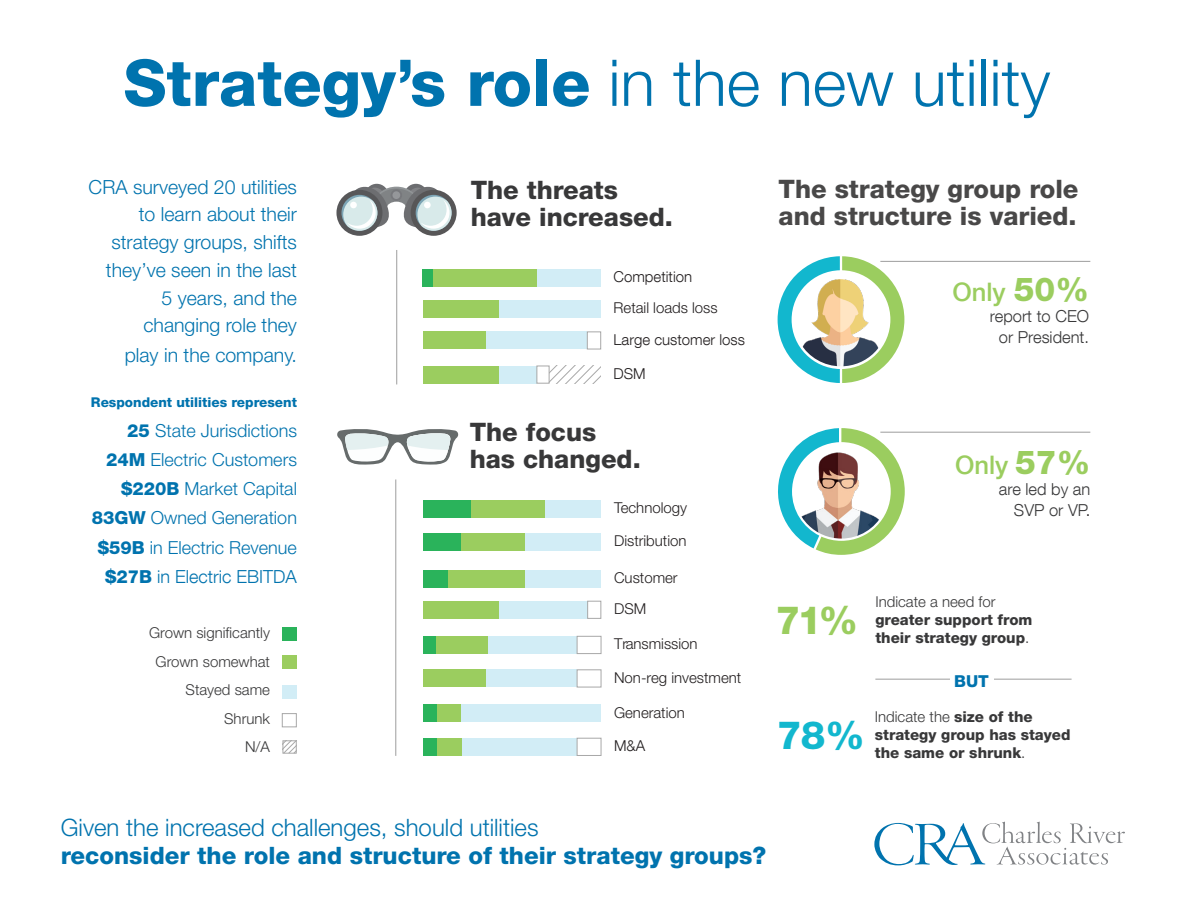
<style>
.page{position:relative;width:1188px;height:918px;background:#fff}
.page>*{position:absolute;margin:0;border:0;box-sizing:border-box;transform-origin:0 0}
.t1{font:300 64.5px "Helvetica Neue LT Std";color:#0073ae}
.t2{font:800 39px "Helvetica Neue LT Std";color:#9bcd5f}
.t3{font:800 39px "Helvetica Neue LT Std";color:#12b7ce}
.t4{font:800 25.5px/27px "Helvetica Neue LT Std";color:#383839}
.t5{font:800 25.5px/27px "Helvetica Neue LT Std";color:#494848}
.t6{font:500 25.5px "Helvetica Neue LT Com";color:#9bcd5f}
.t7{font:800 24px "Helvetica Neue LT Std";color:#0073ae}
.t8{font:300 24px "Helvetica Neue LT Std";color:#0073ae}
.t9{font:300 19.5px/28px "Helvetica Neue LT Std";color:#0073ae;text-align:right}
.t10{font:300 18px/29.2px "Helvetica Neue LT Std";color:#0073ae;text-align:right}
.t11{font:300 18px "Helvetica Neue LT Com";color:#0073ae}
.t12{font:300 16.5px/21px "Helvetica Neue LT Com";color:#383839;text-align:center}
.t13{font:800 16.5px "Helvetica Neue LT Std";color:#0073ae}
.t14{font:800 15px/18px "Helvetica Neue LT Std";color:#383839}
.t15{font:300 15px/32.8px "Helvetica Neue LT Std";color:#231f20}
.t16{font:300 15px/28.5px "Helvetica Neue LT Std";color:#383839;text-align:right}
.t17{font:300 15px "Helvetica Neue LT Com";color:#231f20}
.t18{font:800 13.5px "Helvetica Neue LT Std";color:#0073ae}
.s1{font-weight:800}
.s2{font-family:"Helvetica Neue LT Std";font-weight:800}
.s3{font-family:"Helvetica Neue LT Std";font-weight:800;font-size:33px}
.s4{color:#231f20}
.s5{font-weight:300}
</style>
<div class="page">
<svg style="left:778px;top:256px;width:126px;height:127px"></svg>
<svg style="left:778px;top:428px;width:127px;height:127px"></svg>
<hr style="left:395px;top:479px;width:1px;height:277px;background:#a8a8a8">
<hr style="left:396px;top:250px;width:1px;height:134px;background:#a8a8a8">
<hr style="left:880px;top:261px;width:210px;height:1px;background:#a8a8a8">
<hr style="left:880px;top:432px;width:210px;height:1px;background:#a8a8a8">
<div style="left:282px;top:627px;width:15px;height:14px;background:#2ab35b"></div>
<div style="left:282px;top:656px;width:14px;height:13px;background:#9bcd5f"></div>
<div style="left:282px;top:685px;width:14px;height:14px;background:#d2edf6"></div>
<div style="left:282px;top:713px;width:15px;height:14px;border:1px solid #a8a8a8"></div>
<hr style="left:875px;top:679px;width:197px;height:1px;background:#a8a8a8">
<div style="left:950px;top:675px;width:43px;height:18px;background:#fff"></div>
<svg style="left:336px;top:184px;width:121px;height:51px"></svg>
<div style="left:350px;top:202px;width:7px;height:6px;background:#fff;border-radius:50%"></div>
<div style="left:424px;top:202px;width:7px;height:6px;background:#fff;border-radius:50%"></div>
<svg style="left:337px;top:429px;width:121px;height:36px"></svg>
<svg style="left:874px;top:822px;width:251px;height:43px"></svg>
<svg style="left:285px;top:742px;width:10px;height:10px"></svg>
<div style="left:283px;top:740px;width:14px;height:14px;border:1px solid #a8a8a8"></div>
<div style="left:423px;top:269px;width:11px;height:18px;background:#2ab35b"></div>
<div style="left:434px;top:269px;width:103px;height:18px;background:#9bcd5f"></div>
<div style="left:537px;top:269px;width:64px;height:18px;background:#d2edf6"></div>
<div style="left:423px;top:300px;width:76px;height:18px;background:#9bcd5f"></div>
<div style="left:499px;top:300px;width:102px;height:18px;background:#d2edf6"></div>
<div style="left:423px;top:331px;width:63px;height:18px;background:#9bcd5f"></div>
<div style="left:486px;top:331px;width:101px;height:18px;background:#d2edf6"></div>
<div style="left:587px;top:331px;width:14px;height:18px;border:1px solid #a8a8a8"></div>
<div style="left:423px;top:366px;width:76px;height:18px;background:#9bcd5f"></div>
<div style="left:499px;top:366px;width:38px;height:18px;background:#d2edf6"></div>
<div style="left:537px;top:366px;width:12px;height:18px;border:1px solid #a8a8a8"></div>
<svg style="left:550px;top:366px;width:51px;height:18px"></svg>
<div style="left:423px;top:500px;width:48px;height:18px;background:#2ab35b"></div>
<div style="left:471px;top:500px;width:74px;height:18px;background:#9bcd5f"></div>
<div style="left:545px;top:500px;width:56px;height:18px;background:#d2edf6"></div>
<div style="left:423px;top:533px;width:39px;height:18px;background:#2ab35b"></div>
<div style="left:462px;top:533px;width:63px;height:18px;background:#9bcd5f"></div>
<div style="left:525px;top:533px;width:76px;height:18px;background:#d2edf6"></div>
<div style="left:423px;top:570px;width:26px;height:18px;background:#2ab35b"></div>
<div style="left:449px;top:570px;width:76px;height:18px;background:#9bcd5f"></div>
<div style="left:525px;top:570px;width:76px;height:18px;background:#d2edf6"></div>
<div style="left:423px;top:601px;width:77px;height:18px;background:#9bcd5f"></div>
<div style="left:499px;top:601px;width:89px;height:18px;background:#d2edf6"></div>
<div style="left:587px;top:601px;width:14px;height:18px;border:1px solid #a8a8a8"></div>
<div style="left:423px;top:636px;width:13px;height:18px;background:#2ab35b"></div>
<div style="left:436px;top:636px;width:53px;height:18px;background:#9bcd5f"></div>
<div style="left:489px;top:636px;width:88px;height:18px;background:#d2edf6"></div>
<div style="left:577px;top:636px;width:24px;height:18px;border:1px solid #a8a8a8"></div>
<div style="left:423px;top:669px;width:64px;height:18px;background:#9bcd5f"></div>
<div style="left:487px;top:669px;width:90px;height:18px;background:#d2edf6"></div>
<div style="left:577px;top:669px;width:24px;height:18px;border:1px solid #a8a8a8"></div>
<div style="left:423px;top:704px;width:14px;height:18px;background:#2ab35b"></div>
<div style="left:437px;top:704px;width:25px;height:18px;background:#9bcd5f"></div>
<div style="left:462px;top:704px;width:139px;height:18px;background:#d2edf6"></div>
<div style="left:462px;top:738px;width:115px;height:18px;background:#d2edf6"></div>
<div style="left:423px;top:738px;width:14px;height:18px;background:#2ab35b"></div>
<div style="left:437px;top:738px;width:25px;height:18px;background:#9bcd5f"></div>
<div style="left:577px;top:738px;width:24px;height:18px;border:1px solid #a8a8a8"></div>
<h1 class="t1" style="left:123px;top:43px;width:928px"><span class="s1">Strategy’s role</span> in the new utility</h1>
<p class="t9" style="left:89px;top:172px;width:210px">CRA surveyed 20 utilities to learn about their strategy groups, shifts they’ve seen in the last<br>5 years, and the changing role they<br>play in the company.</p>
<p class="t18" style="left:91px;top:395px;width:208px">Respondent utilities represent</p>
<p class="t10" style="left:92px;top:415px;width:207px"><span class="s1">25</span> State Jurisdictions<br><span class="s1">24M</span> Electric Customers <span class="s1">$220B</span> Market Capital<br><span class="s1">83GW</span> Owned Generation <span class="s1">$59B</span> in Electric Revenue</p>
<p class="t11" style="left:105px;top:565px;width:193px"><span class="s2">$27B</span> in Electric EBITDA</p>
<h3 class="t5" style="left:779px;top:176px;width:301px">The strategy group role and structure is varied.</h3>
<h3 class="t4" style="left:471px;top:177px;width:204px">The threats have increased.</h3>
<p class="t17" style="left:614px;top:268px;width:80px">Competition</p>
<p class="t15" style="left:614px;top:291px;width:106px">Retail loads loss</p>
<p class="t17" style="left:614px;top:331px;width:133px">Large customer loss</p>
<p class="t17" style="left:614px;top:365px;width:34px">DSM</p>
<h3 class="t6" style="left:952px;top:277px;width:138px">Only <span class="s3">50%</span></h3>
<p class="t12" style="left:990px;top:306px;width:101px">report to CEO or President.</p>
<h3 class="t4" style="left:470px;top:418px;width:173px">The focus has changed.</h3>
<h3 class="t6" style="left:955px;top:449px;width:137px">Only <span class="s3">57%</span></h3>
<p class="t12" style="left:999px;top:478px;width:93px;text-align:right">are led by an<br>SVP or VP<span class="s4">.</span></p>
<p class="t15" style="left:614px;top:491px;width:75px">Technology<br>Distribution</p>
<p class="t15" style="left:614px;top:562px;width:65px;line-height:30.5px">Customer<br>DSM</p>
<p class="t15" style="left:614px;top:627px;width:85px">Transmission</p>
<p class="t15" style="left:614px;top:661px;width:129px">Non-reg investment</p>
<p class="t15" style="left:614px;top:695px;width:72px">Generation</p>
<p class="t17" style="left:614px;top:737px;width:33px">M&amp;A</p>
<p class="t16" style="left:875px;top:587px;width:122px">Indicate a need for</p>
<p class="t14" style="left:875px;top:610px;width:158px">greater support from</p>
<h2 class="t2" style="left:776px;top:597px;width:84px">71%</h2>
<p class="t16" style="left:149px;top:618px;width:122px">Grown significantly</p>
<p class="t14" style="left:875px;top:628px;width:155px">their strategy group<span class="s5">.</span></p>
<p class="t16" style="left:156px;top:647px;width:116px">Grown somewhat<br>Stayed same<br>Shrunk<br>N/A</p>
<p class="t13" style="left:954px;top:671px;width:36px">BUT</p>
<p class="t14" style="left:875px;top:707px;width:197px"><span class="s5">Indicate the</span> size of the strategy group has stayed the same or shrunk<span class="s5">.</span></p>
<h2 class="t3" style="left:777px;top:712px;width:89px">78%</h2>
<p class="t8" style="left:61px;top:812px;width:479px">Given the increased challenges, should utilities</p>
<p class="t7" style="left:61px;top:841px;width:707px">reconsider the role and structure of their strategy groups?</p>
</div>
